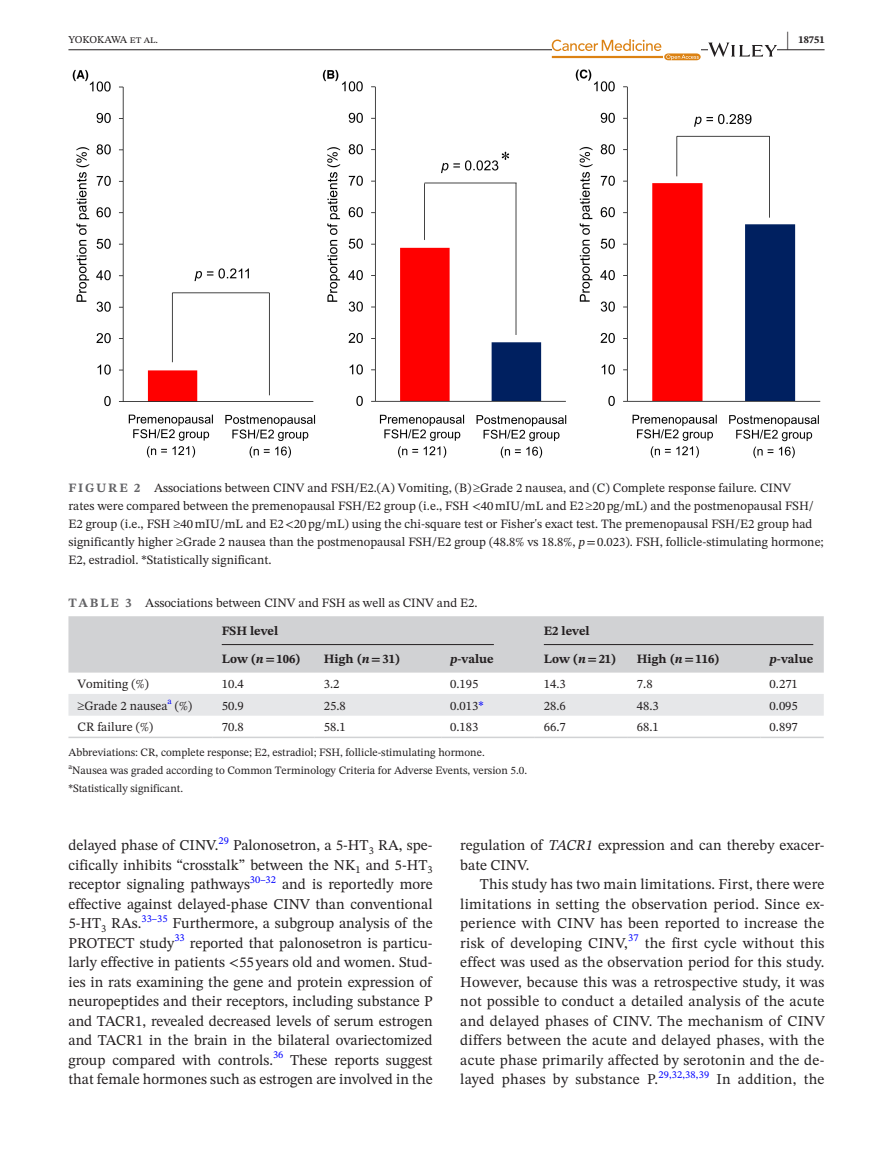
<style>
.page{position:relative;width:893px;height:1174px;background:#fff}
.page>*{position:absolute;margin:0;border:0;box-sizing:border-box;transform-origin:0 0}
.t1{font:700 21px "STIX Two Text";color:#231f20;scale:.42 1}
.t2{font:15px/19.5px "STIX Two Text";color:#231f20;text-align:justify}
.t3{font:12.75px/18px "STIX Two Text";color:#231f20}
.t4{font:700 12.75px "STIX Two Text";color:#231f20}
.t5{font:11.25px/18px "STIX Two Text";color:#231f20}
.t6{font:10.5px "STIX Two Text";color:#00f}
.t7{font:10.5px "STIX Two Text";color:#231f20}
.t8{font:700 10.5px "STIX Two Text";color:#231f20}
.t9{font:8.85px "STIX Two Text";color:#00f}
.t10{font:7.8px "STIX Two Text";color:#231f20}
.s1{font-weight:700;color:#636366}
.s2{font-family:"STIX"}
.s3{font-style:italic}
.s4{color:#00f}
</style>
<div class="page">
<hr style="left:68px;top:49px;width:756px;height:1px;background:#231f20">
<svg style="left:552px;top:39px;width:149px;height:21px"></svg>
<svg style="left:708px;top:43px;width:69px;height:14px"></svg>
<img style="left:72px;top:69px;width:749px;height:389px">
<div style="left:68px;top:616px;width:756px;height:56px;background:#d1d2d4"></div>
<div style="left:68px;top:694px;width:756px;height:21px;background:#e6e7e9"></div>
<hr style="left:68px;top:736px;width:145px;height:2px;background:#d1d2d4">
<hr style="left:213px;top:736px;width:102px;height:2px;background:#d1d2d4">
<hr style="left:315px;top:736px;width:126px;height:2px;background:#d1d2d4">
<hr style="left:441px;top:736px;width:94px;height:2px;background:#d1d2d4">
<hr style="left:535px;top:736px;width:93px;height:2px;background:#d1d2d4">
<hr style="left:628px;top:736px;width:133px;height:2px;background:#d1d2d4">
<hr style="left:761px;top:736px;width:63px;height:2px;background:#d1d2d4">
<hr style="left:222px;top:644px;width:272px;height:1px;background:#231f20">
<hr style="left:544px;top:644px;width:269px;height:1px;background:#231f20">
<h1 class="t1" style="left:787px;top:24px;width:8px">|</h1>
<p class="t7" style="left:68px;top:32px;width:91px">YOKOKAWA et al.</p>
<p class="t8" style="left:798px;top:32px;width:27px">18751</p>
<p class="t3" style="left:68px;top:478px;width:757px"><span class="s1">FIGURE 2</span> Associations between CINV and FSH/E2.(A) Vomiting, (B)≥Grade 2 nausea, and (C) Complete response failure. CINV<br>rates were compared between the premenopausal FSH/E2 group (i.e., FSH <span class="s2">&lt;</span>40mIU/mL and E2≥20pg/mL) and the postmenopausal FSH/ E2 group (i.e., FSH ≥40mIU/mL and E2<span class="s2">&lt;</span>20pg/mL) using the chi-square test or Fisher's exact test. The premenopausal FSH/E2 group had significantly higher ≥Grade 2 nausea than the postmenopausal FSH/E2 group (48.8% vs 18.8%, <span class="s3">p</span><span class="s2">=</span>0.023). FSH, follicle-stimulating hormone; E2, estradiol. *Statistically significant.</p>
<p class="t3" style="left:68px;top:593px;width:411px"><span class="s1">TABLE 3</span> Associations between CINV and FSH as well as CINV and E2.</p>
<p class="t4" style="left:222px;top:622px;width:58px">FSH level</p>
<p class="t4" style="left:544px;top:622px;width:47px">E2 level</p>
<p class="t4" style="left:222px;top:650px;width:80px">Low (<span class="s3">n</span><span class="s2">=</span>106)</p>
<p class="t4" style="left:324px;top:650px;width:78px">High (<span class="s3">n</span><span class="s2">=</span>31)</p>
<p class="t4" style="left:450px;top:650px;width:45px"><span class="s3">p</span>-value</p>
<p class="t4" style="left:544px;top:650px;width:74px">Low (<span class="s3">n</span><span class="s2">=</span>21)</p>
<p class="t4" style="left:637px;top:650px;width:84px">High (<span class="s3">n</span><span class="s2">=</span>116)</p>
<p class="t4" style="left:770px;top:650px;width:45px"><span class="s3">p</span>-value</p>
<p class="t3" style="left:77px;top:674px;width:73px">Vomiting (%)</p>
<p class="t3" style="left:222px;top:674px;width:24px">10.4</p>
<p class="t3" style="left:324px;top:674px;width:17px">3.2</p>
<p class="t3" style="left:450px;top:674px;width:30px">0.195</p>
<p class="t3" style="left:544px;top:674px;width:24px">14.3</p>
<p class="t3" style="left:637px;top:674px;width:17px">7.8</p>
<p class="t3" style="left:770px;top:674px;width:30px">0.271</p>
<p class="t3" style="left:77px;top:696px;width:92px">≥Grade 2 nausea</p>
<p class="t9" style="left:167px;top:694px;width:6px">a</p>
<p class="t3" style="left:175px;top:696px;width:19px">(%)</p>
<p class="t3" style="left:222px;top:696px;width:24px">50.9</p>
<p class="t3" style="left:324px;top:696px;width:24px">25.8</p>
<p class="t3" style="left:450px;top:696px;width:35px">0.013<span class="s4">*</span></p>
<p class="t3" style="left:544px;top:696px;width:24px">28.6</p>
<p class="t3" style="left:637px;top:696px;width:24px">48.3</p>
<p class="t3" style="left:770px;top:696px;width:30px">0.095</p>
<p class="t3" style="left:77px;top:718px;width:77px">CR failure (%)</p>
<p class="t3" style="left:222px;top:718px;width:24px">70.8</p>
<p class="t3" style="left:324px;top:718px;width:24px">58.1</p>
<p class="t3" style="left:450px;top:718px;width:30px">0.183</p>
<p class="t3" style="left:544px;top:718px;width:24px">66.7</p>
<p class="t3" style="left:637px;top:718px;width:24px">68.1</p>
<p class="t3" style="left:770px;top:718px;width:30px">0.897</p>
<p class="t5" style="left:68px;top:743px;width:418px">Abbreviations: CR, complete response; E2, estradiol; FSH, follicle-stimulating hormone.</p>
<p class="t10" style="left:68px;top:761px;width:5px">a</p>
<p class="t5" style="left:68px;top:761px;width:460px;text-indent:4px">Nausea was graded according to Common Terminology Criteria for Adverse Events, version 5.0. *Statistically significant.</p>
<p class="t2" style="left:68px;top:835px;width:152px">delayed phase of CINV.</p>
<p class="t6" style="left:218px;top:832px;width:12px">29</p>
<p class="t2" style="left:68px;top:835px;width:366px;text-indent:165px">Palonosetron, a 5-HT<sub>3</sub> RA, spe&shy;cifically inhibits “crosstalk” between the NK<sub>1</sub> and 5-HT<sub>3 </sub>receptor signaling pathways</p>
<p class="t6" style="left:250px;top:871px;width:28px">30–32</p>
<p class="t2" style="left:68px;top:874px;width:366px;text-indent:214px">and is reportedly more effective against delayed-phase CINV than conventional 5-HT<sub>3</sub> RAs.</p>
<p class="t6" style="left:142px;top:910px;width:28px">33–35</p>
<p class="t2" style="left:68px;top:913px;width:366px;text-indent:104px">Furthermore, a subgroup analysis of the<br>PROTECT study</p>
<p class="t6" style="left:174px;top:930px;width:12px">33</p>
<p class="t2" style="left:68px;top:933px;width:366px;text-indent:121px">reported that palonosetron is particu&shy;larly effective in patients <span class="s2">&lt;</span>55 years old and women. Stud&shy;ies in rats examining the gene and protein expression of neuropeptides and their receptors, including substance P and TACR1, revealed decreased levels of serum estrogen and TACR1 in the brain in the bilateral ovariectomized group compared with controls.</p>
<p class="t6" style="left:273px;top:1047px;width:12px">36</p>
<p class="t2" style="left:68px;top:1050px;width:366px;text-align:right">These reports suggest<br>that female hormones such as estrogen are involved in the</p>
<p class="t2" style="left:460px;top:835px;width:366px">regulation of <span class="s3">TACR1</span> expression and can thereby exacer&shy;bate CINV.</p>
<p class="t2" style="left:460px;top:874px;width:366px;text-indent:20px">This study has two main limitations. First, there were limitations in setting the observation period. Since ex&shy;perience with CINV has been reported to increase the risk of developing CINV,</p>
<p class="t6" style="left:628px;top:930px;width:12px">37</p>
<p class="t2" style="left:460px;top:933px;width:366px;text-indent:184px">the first cycle without this effect was used as the observation period for this study.<br>However, because this was a retrospective study, it was not possible to conduct a detailed analysis of the acute and delayed phases of CINV. The mechanism of CINV differs between the acute and delayed phases, with the acute phase primarily affected by serotonin and the de&shy;layed phases by substance P.</p>
<p class="t6" style="left:658px;top:1066px;width:52px">29,32,38,39</p>
<p class="t2" style="left:716px;top:1069px;width:110px">In addition, the</p>
</div>
